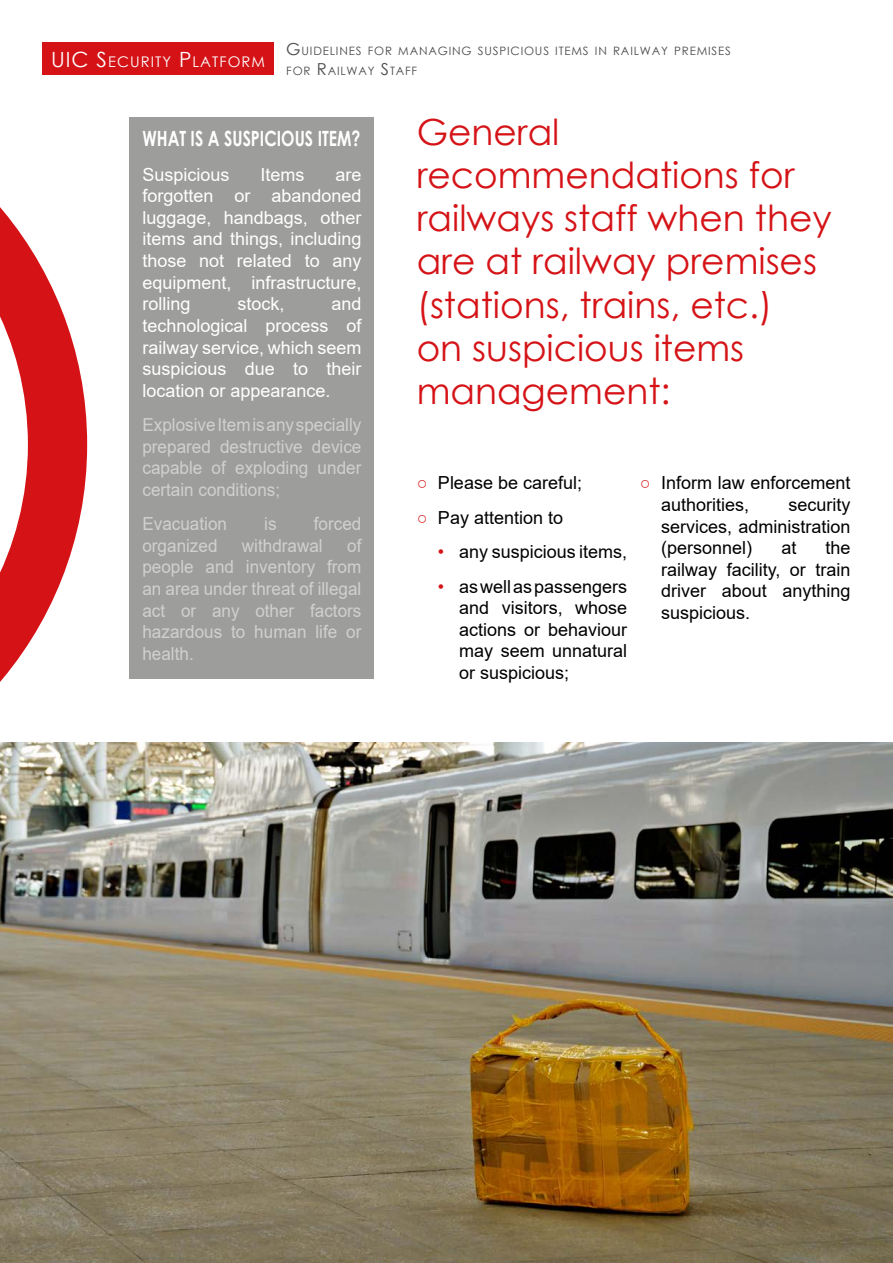
<style>
.page{position:relative;width:893px;height:1263px;background:#fff}
.page>*{position:absolute;margin:0;border:0;box-sizing:border-box;transform-origin:0 0}
.t1{font:36px/43.2px "Century Gothic";color:#d51317}
.t2{font:700 21px "Century Gothic";color:#fff;scale:.76 1}
.t3{font:18px/21.6px "Arial";color:#000;text-align:justify}
.t4{font:18px/21.6px "Arial";color:#fff;text-align:justify}
.t5{font:18px/21.6px "Arial";color:#d0d0d0;text-align:justify;scale:.95 1}
.t6{font:14.7px "Century Gothic";letter-spacing:.07em;color:#fff}
.t7{font:11.55px "Century Gothic";letter-spacing:.07em;color:#4a4a49}
.s1{font-size:21px}
.s2{font-size:16.5px}
.s3{color:#d51317}
</style>
<div class="page">
<img style="left:0;top:743px;width:893px;height:520px">
<svg style="left:0;top:207px;width:87px;height:475px"></svg>
<div style="left:43px;top:43px;width:231px;height:32px;background:#d51317"></div>
<div style="left:130px;top:118px;width:244px;height:561px;background:#9d9d9c"></div>
<p class="t6" style="left:51px;top:51px;width:216px"><span class="s1">UIC S</span>ECU RITY <span class="s1">P</span>LATFORM</p>
<p class="t7" style="left:286px;top:43px;width:199px"><span class="s2">G</span>UIDELINES FOR MANAGING SUSPICI</p>
<p class="t7" style="left:524px;top:43px;width:207px">OUS ITEMS IN RAILWAY PREMIS ES</p>
<p class="t7" style="left:286px;top:62px;width:132px">FOR <span class="s2">R</span>AILWAY <span class="s2">S</span>TAFF</p>
<p class="t2" style="left:142px;top:123px;width:288px">WHAT IS A SUSPICIOUS ITEM?</p>
<p class="t4" style="left:142px;top:163px;width:89px">Suspicious</p>
<p class="t4" style="left:260px;top:163px;width:46px">Items</p>
<p class="t4" style="left:142px;top:163px;width:220px;text-indent:193px">are forgotten or abandoned luggage, handbags, other items and things, including those not related to any equipment, infrastructure, rolling</p>
<p class="t4" style="left:142px;top:293px;width:220px;text-indent:189px">and technological process of railway service, which seem suspicious due to their location or appearance.</p>
<p class="t5" style="left:142px;top:414px;width:232px">Explosive Item is any specially prepared destructive device capable of exploding under certain conditions;</p>
<p class="t5" style="left:142px;top:513px;width:91px">Evacuation</p>
<p class="t5" style="left:264px;top:513px;width:14px">is</p>
<p class="t5" style="left:314px;top:513px;width:52px">forced</p>
<p class="t5" style="left:142px;top:535px;width:81px">organized</p>
<p class="t5" style="left:242px;top:535px;width:87px">withdrawal</p>
<p class="t4" style="left:237px;top:293px;width:49px">stock,</p>
<p class="t5" style="left:142px;top:535px;width:232px;text-indent:205px">of people and inventory from an area under threat of illegal act or any other factors hazardous to human life or health.</p>
<h1 class="t1" style="left:417px;top:110px;width:416px">General recommendations for railways staff when they are at railway premises (stations, trains, etc.)<br>on suspicious items management:</h1>
<p class="t3" style="left:417px;top:472px;width:167px"><span class="s3">○</span> Please be careful;</p>
<p class="t3" style="left:417px;top:507px;width:148px"><span class="s3">○</span> Pay attention to</p>
<p class="t3" style="left:438px;top:541px;width:191px"><span class="s3">•</span> any suspicious items,</p>
<p class="t3" style="left:459px;top:575px;width:169px;text-indent:-21px"><span class="s3">•</span> as well as passengers and visitors, whose actions or behaviour may seem unnatural or suspicious;</p>
<p class="t3" style="left:661px;top:472px;width:191px;text-indent:-21px"><span class="s3">○</span> Inform law enforcement authorities,</p>
<p class="t3" style="left:661px;top:494px;width:191px;text-indent:127px">security services, administration (personnel)</p>
<p class="t3" style="left:661px;top:537px;width:191px;text-indent:164px">the railway facility, or train driver about anything suspicious.</p>
<p class="t3" style="left:781px;top:537px;width:17px">at</p>
</div>
